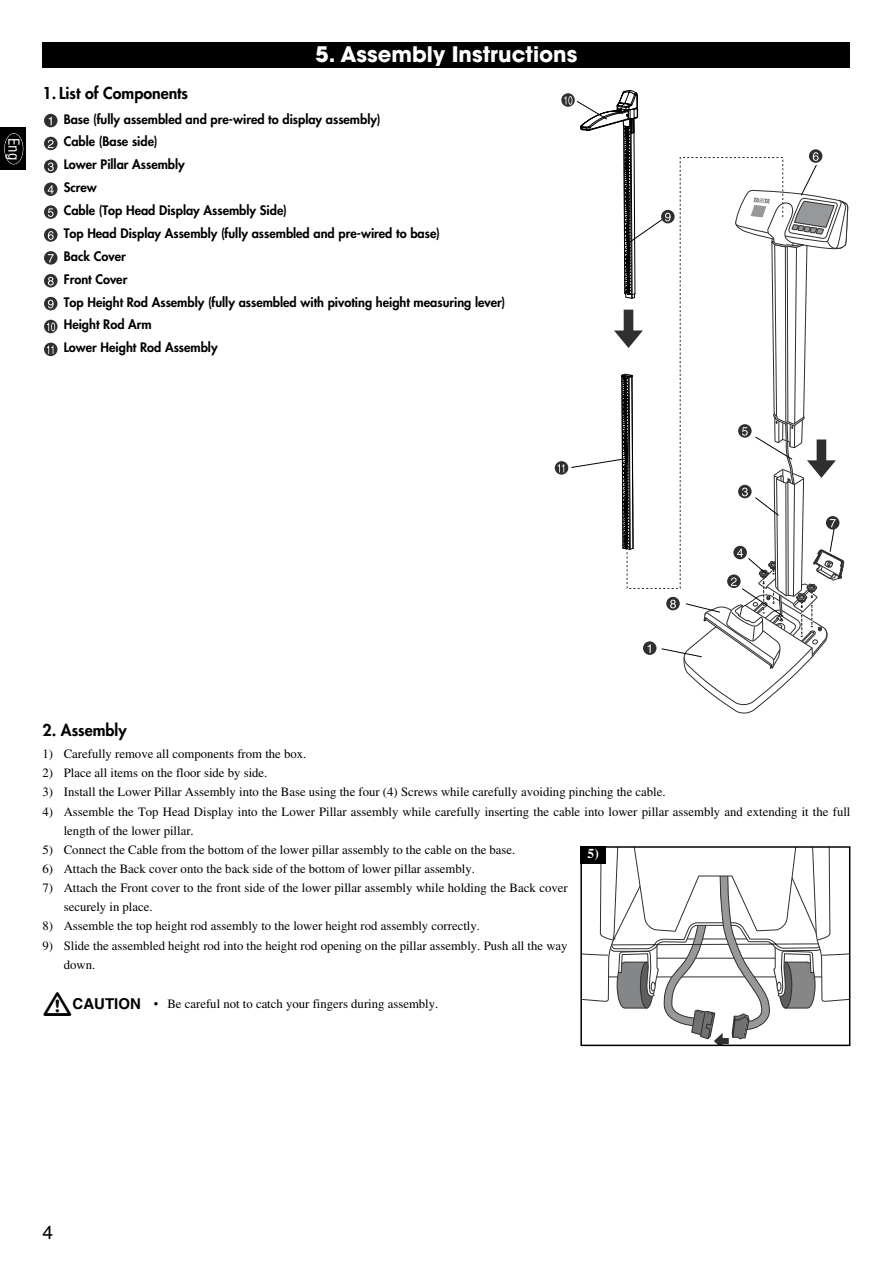
<style>
.page{position:relative;width:893px;height:1263px;background:#fff}
.page>*{position:absolute;margin:0;border:0;box-sizing:border-box;transform-origin:0 0}
.t1{font:700 21.3px "Avant Garde";color:#fff}
.t2{font:19.2px "Helvetica";color:#000}
.t3{font:800 15.9px "Futura";color:#000}
.t4{font:condensed 14.85px "Helvetica";color:#fff}
.t5{font:700 13.5px "Times";color:#fff}
.t6{font:12.75px/19.2px "Times";color:#000}
.t7{font:800 12.75px/22.8px "Futura";color:#000}
.s1{font-family:"Helvetica";font-weight:700;font-size:15px}
</style>
<div class="page">
<div style="left:0;top:128px;width:26px;height:42px;background:#000"></div>
<div style="left:4px;top:133px;width:19px;height:31px;border:1px solid #fff;border-radius:50%"></div>
<div style="left:43px;top:43px;width:807px;height:25px;background:#000"></div>
<svg style="left:44px;top:343px;width:14px;height:13px"></svg>
<svg style="left:47px;top:345px;width:6px;height:9px"></svg>
<svg style="left:44px;top:320px;width:14px;height:13px"></svg>
<svg style="left:47px;top:323px;width:8px;height:8px"></svg>
<svg style="left:44px;top:297px;width:14px;height:13px"></svg>
<svg style="left:48px;top:300px;width:6px;height:8px"></svg>
<svg style="left:44px;top:274px;width:14px;height:13px"></svg>
<svg style="left:48px;top:277px;width:6px;height:8px"></svg>
<svg style="left:44px;top:251px;width:14px;height:14px"></svg>
<svg style="left:48px;top:254px;width:6px;height:8px"></svg>
<svg style="left:44px;top:228px;width:14px;height:14px"></svg>
<svg style="left:48px;top:231px;width:6px;height:9px"></svg>
<svg style="left:44px;top:205px;width:14px;height:14px"></svg>
<svg style="left:48px;top:208px;width:6px;height:9px"></svg>
<svg style="left:44px;top:182px;width:14px;height:14px"></svg>
<svg style="left:48px;top:185px;width:6px;height:9px"></svg>
<div style="left:44px;top:160px;width:14px;height:13px;background:#302e2e;border-radius:50%"></div>
<svg style="left:48px;top:162px;width:6px;height:9px"></svg>
<svg style="left:44px;top:137px;width:14px;height:13px"></svg>
<svg style="left:48px;top:140px;width:6px;height:8px"></svg>
<div style="left:44px;top:114px;width:14px;height:13px;background:#302e2e;border-radius:50%"></div>
<svg style="left:49px;top:117px;width:3px;height:8px"></svg>
<svg style="left:555px;top:461px;width:13px;height:14px"></svg>
<svg style="left:558px;top:90px;width:291px;height:624px"></svg>
<svg style="left:583px;top:849px;width:264px;height:194px"></svg>
<div style="left:580px;top:846px;width:270px;height:200px;border:2px solid #000"></div>
<div style="left:580px;top:846px;width:26px;height:17px;background:#000"></div>
<p class="t4" style="left:22px;top:138px;width:24px;rotate:90deg">Eng</p>
<h1 class="t1" style="left:316px;top:46px;width:263px">5. Assembly Instructions</h1>
<p class="t3" style="left:43px;top:85px;width:147px">1. List of Components</p>
<p class="t7" style="left:64px;top:108px;width:443px">Base (fully assembled and pre-wired to display assembly)<br>Cable (Base side)<br>Lower Pillar Assembly<br>Screw<br>Cable (Top Head Display Assembly Side)<br>Top Head Display Assembly (fully assembled and pre-wired to base)<br>Back Cover<br>Front Cover<br>Top Height Rod Assembly (fully assembled with pivoting height measuring lever)<br>Height Rod Arm<br>Lower Height Rod Assembly</p>
<p class="t3" style="left:43px;top:723px;width:86px">2. Assembly</p>
<p class="t6" style="left:43px;top:746px;width:265px">1) Carefully remove all components from the box.</p>
<p class="t6" style="left:43px;top:765px;width:226px">2) Place all items on the floor side by side.</p>
<p class="t6" style="left:43px;top:784px;width:625px">3) Install the Lower Pillar Assembly into the Base using the four (4) Screws while carefully avoiding pinching the cable.</p>
<p class="t6" style="left:64px;top:803px;width:788px;text-indent:-21px">4) Assemble the Top Head Display into the Lower Pillar assembly while carefully inserting the cable into lower pillar assembly and extending it the full length of the lower pillar.</p>
<p class="t6" style="left:43px;top:841px;width:474px">5) Connect the Cable from the bottom of the lower pillar assembly to the cable on the base.</p>
<p class="t6" style="left:43px;top:860px;width:434px">6) Attach the Back cover onto the back side of the bottom of lower pillar assembly.</p>
<p class="t6" style="left:64px;top:879px;width:505px;text-indent:-21px">7) Attach the Front cover to the front side of the lower pillar assembly while holding the Back cover securely in place.</p>
<p class="t6" style="left:43px;top:918px;width:439px">8) Assemble the top height rod assembly to the lower height rod assembly correctly.</p>
<p class="t6" style="left:64px;top:937px;width:505px;text-indent:-21px">9) Slide the assembled height rod into the height rod opening on the pillar assembly. Push all the way down.</p>
<p class="t6" style="left:73px;top:995px;width:367px"><span class="s1">CAUTION</span> • Be careful not to catch your fingers during assembly.</p>
<p class="t5" style="left:588px;top:849px;width:13px">5)</p>
<h2 class="t2" style="left:43px;top:1224px;width:12px">4</h2>
</div>
